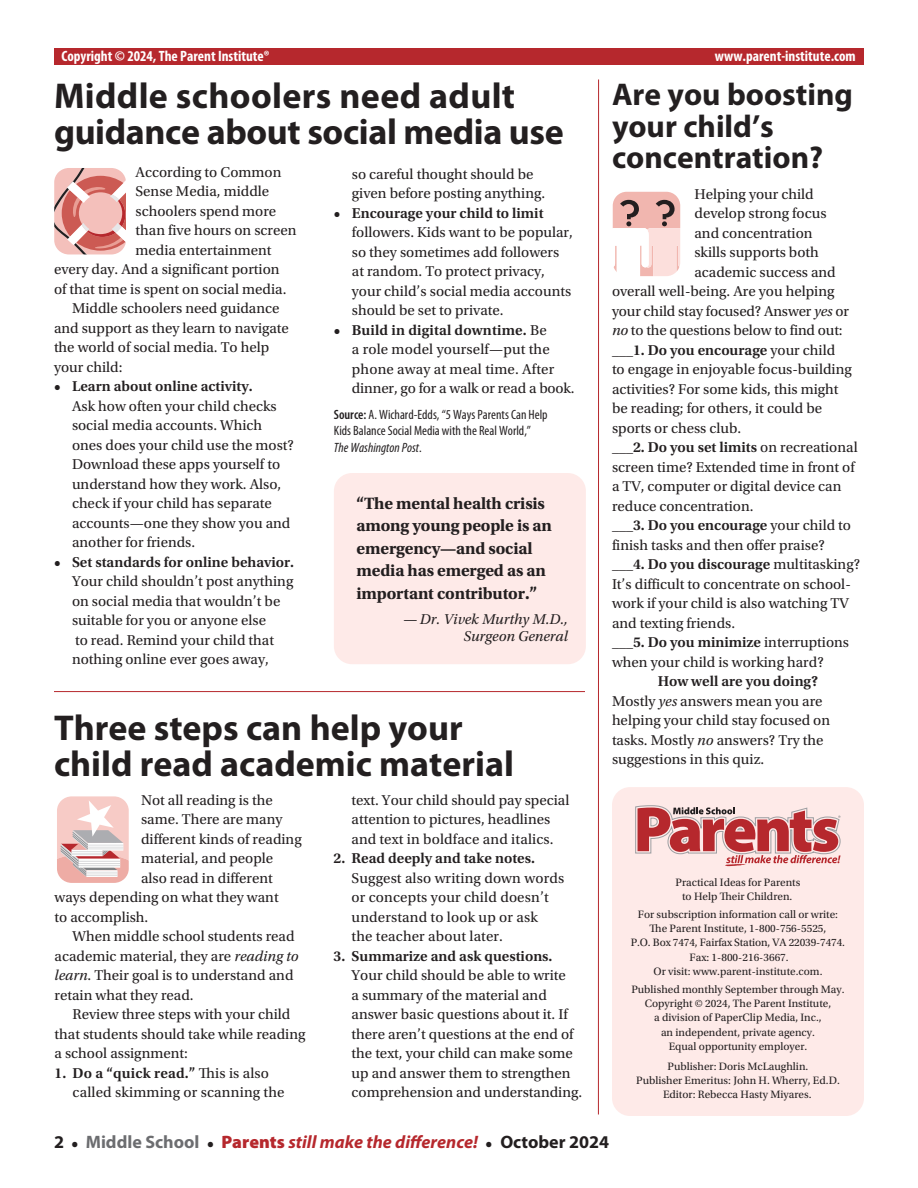
<style>
.page{position:relative;width:918px;height:1188px;background:#fff}
.page>*{position:absolute;margin:0;border:0;box-sizing:border-box;transform-origin:0 0}
.t1{font:700 36px/36px "Myriad Pro";color:#231f20}
.t2{font:700 31.5px/31.5px "Myriad Pro";color:#231f20}
.t3{font:italic 700 18px "Myriad Pro";color:#b6282d}
.t4{font:700 17.25px/22.5px "Utopia Std";letter-spacing:-.01em;color:#231f20}
.t5{font:15px/19.5px "Utopia Std";color:#231f20}
.t6{font:600 15px "Utopia Std";color:#231f20}
.t7{font:700 condensed 15px "Myriad Pro";color:#fff}
.t8{font:italic 15px/16.5px "Utopia Std";color:#231f20;text-align:right}
.t9{font:condensed 13.5px/16.5px "Myriad Pro";color:#231f20}
.t10{font:11.25px/14.1px "Utopia Std";color:#231f20;text-align:center}
.s1{font-weight:600}
.s2{font-style:italic}
.s3{font-weight:400}
.s4{font-style:normal;color:#231f20}
.s5{font-family:"Utopia Std";font-style:normal;font-size:15px;color:#231f20}
.s6{font-style:normal;color:#6c6d70}
.s7{font-weight:900;font-style:normal}
</style>
<div class="page">
<div style="left:612px;top:787px;width:252px;height:329px;background:#feeae8;border-radius:18px"></div>
<svg style="left:635px;top:806px;width:206px;height:60px"></svg>
<div style="left:54px;top:49px;width:810px;height:16px;background:#b6282d"></div>
<svg style="left:54px;top:168px;width:72px;height:87px;background:#e2a39f"></svg>
<svg style="left:612px;top:191px;width:69px;height:86px"></svg>
<div style="left:334px;top:473px;width:252px;height:191px;background:#feeae8;border-radius:18px"></div>
<hr style="left:54px;top:691px;width:531px;height:1px;background:#b6282d">
<hr style="left:598px;top:79px;width:1px;height:1036px;background:#b6282d">
<svg style="left:57px;top:796px;width:72px;height:87px"></svg>
<p class="t7" style="left:62px;top:46px;width:210px">Copyright © 2024, The Parent Institute®</p>
<p class="t7" style="left:715px;top:46px;width:142px">www.parent-institute.com</p>
<h1 class="t1" style="left:54px;top:77px;width:511px">Middle schoolers need adult guidance about social media use</h1>
<p class="t5" style="left:136px;top:162px;width:147px">According to Common</p>
<p class="t5" style="left:136px;top:182px;width:135px">Sense Media, middle</p>
<p class="t5" style="left:136px;top:201px;width:142px">schoolers spend more</p>
<p class="t5" style="left:136px;top:221px;width:162px">than five hours on screen</p>
<p class="t5" style="left:136px;top:240px;width:137px">media entertainment</p>
<p class="t5" style="left:54px;top:260px;width:227px">every day. And a significant portion</p>
<p class="t5" style="left:54px;top:279px;width:234px">of that time is spent on social media.</p>
<p class="t5" style="left:72px;top:299px;width:209px">Middle schoolers need guidance</p>
<p class="t5" style="left:54px;top:318px;width:236px">and support as they learn to navigate</p>
<p class="t5" style="left:54px;top:338px;width:217px">the world of social media. To help</p>
<p class="t5" style="left:54px;top:357px;width:70px">your child:</p>
<p class="t6" style="left:54px;top:378px;width:200px">• Learn about online activity.</p>
<p class="t5" style="left:72px;top:396px;width:223px">Ask how often your child checks social media accounts. Which ones does your child use the most?<br>Download these apps yourself to understand how they work. Also, check if your child has separate accounts—one they show you and another for friends.</p>
<p class="t6" style="left:54px;top:553px;width:242px">• Set standards for online behavior.</p>
<p class="t5" style="left:72px;top:572px;width:223px">Your child shouldn’t post anything on social media that wouldn’t be suitable for you or anyone else<br>to read. Remind your child that nothing online ever goes away,</p>
<p class="t5" style="left:352px;top:165px;width:195px">so careful thought should be given before posting anything.</p>
<p class="t6" style="left:334px;top:205px;width:211px">• Encourage your child to limit</p>
<p class="t5" style="left:352px;top:223px;width:223px">followers. Kids want to be popular, so they sometimes add followers at random. To protect privacy, your child’s social media accounts should be set to private.</p>
<p class="t5" style="left:352px;top:321px;width:224px;text-indent:-18px"><span class="s1">• Build in digital downtime.</span> Be<br>a role model yourself—put the phone away at meal time. After dinner, go for a walk or read a book.</p>
<p class="t9" style="left:334px;top:406px;width:215px"><span class="s1">Source:</span> A. Wichard-Edds, “5 Ways Parents Can Help<br>Kids Balance Social Media with the Real World,”<br><span class="s2">The Washington Post</span>.</p>
<p class="t4" style="left:357px;top:492px;width:197px">“The mental health crisis among young people is an emergency—and social media has emerged as an important contributor.”</p>
<p class="t8" style="left:403px;top:612px;width:167px">— Dr. Vivek Murthy M.D.,<br>Surgeon General</p>
<h1 class="t1" style="left:54px;top:708px;width:461px">Three steps can help your child read academic material</h1>
<p class="t5" style="left:141px;top:791px;width:133px">Not all reading is the</p>
<p class="t5" style="left:141px;top:810px;width:143px">same. There are many</p>
<p class="t5" style="left:141px;top:830px;width:162px">different kinds of reading</p>
<p class="t5" style="left:141px;top:849px;width:134px">material, and people</p>
<p class="t5" style="left:141px;top:869px;width:133px">also read in different</p>
<p class="t5" style="left:55px;top:888px;width:226px">ways depending on what they want</p>
<p class="t5" style="left:55px;top:908px;width:95px">to accomplish.</p>
<p class="t5" style="left:73px;top:927px;width:224px">When middle school students read</p>
<p class="t5" style="left:55px;top:947px;width:246px">academic material, they are <span class="s2">reading to</span></p>
<p class="t5" style="left:55px;top:966px;width:240px"><span class="s2">learn</span>. Their goal is to understand and</p>
<p class="t5" style="left:55px;top:986px;width:141px">retain what they read.</p>
<p class="t5" style="left:73px;top:1005px;width:219px">Review three steps with your child</p>
<p class="t5" style="left:55px;top:1025px;width:252px">that students should take while reading</p>
<p class="t5" style="left:55px;top:1044px;width:135px">a school assignment:</p>
<p class="t5" style="left:73px;top:1064px;width:213px;text-indent:-18px"><span class="s1">1. Do a “quick read.”</span> This is also called skimming or scanning the</p>
<p class="t5" style="left:352px;top:791px;width:219px">text. Your child should pay special attention to pictures, headlines and text in boldface and italics.</p>
<p class="t6" style="left:334px;top:850px;width:203px">2. Read deeply and take notes.</p>
<p class="t5" style="left:352px;top:869px;width:214px">Suggest also writing down words or concepts your child doesn’t understand to look up or ask<br>the teacher about later.</p>
<p class="t6" style="left:334px;top:948px;width:220px">3. Summarize and ask questions.</p>
<p class="t5" style="left:352px;top:966px;width:232px">Your child should be able to write<br>a summary of the material and answer basic questions about it. If there aren’t questions at the end of the text, your child can make some up and answer them to strengthen comprehension and understanding.</p>
<h2 class="t2" style="left:612px;top:78px;width:242px">Are you boosting your child’s concentration?</h2>
<p class="t5" style="left:694px;top:185px;width:121px">Helping your child</p>
<p class="t5" style="left:694px;top:204px;width:134px">develop strong focus</p>
<p class="t5" style="left:694px;top:224px;width:120px">and concentration</p>
<p class="t5" style="left:694px;top:243px;width:126px">skills supports both</p>
<p class="t5" style="left:694px;top:263px;width:143px">academic success and</p>
<p class="t5" style="left:612px;top:282px;width:224px">overall well-being. Are you helping</p>
<p class="t5" style="left:612px;top:302px;width:238px">your child stay focused? Answer <span class="s2">yes</span> or</p>
<p class="t5" style="left:612px;top:321px;width:232px"><span class="s2">no</span> to the questions below to find out:</p>
<p class="t6" style="left:612px;top:342px;width:225px">___1. Do you encourage <span class="s3">your child</span></p>
<p class="t5" style="left:612px;top:360px;width:241px">to engage in enjoyable focus-building</p>
<p class="t5" style="left:612px;top:380px;width:228px">activities? For some kids, this might</p>
<p class="t5" style="left:612px;top:399px;width:212px">be reading; for others, it could be</p>
<p class="t5" style="left:612px;top:419px;width:131px">sports or chess club.</p>
<p class="t6" style="left:612px;top:439px;width:247px">___2. Do you set limits <span class="s3">on recreational</span></p>
<p class="t5" style="left:612px;top:458px;width:244px">screen time? Extended time in front of</p>
<p class="t5" style="left:612px;top:477px;width:231px">a TV, computer or digital device can</p>
<p class="t5" style="left:612px;top:497px;width:143px">reduce concentration.</p>
<p class="t6" style="left:612px;top:517px;width:241px">___3. Do you encourage <span class="s3">your child to</span></p>
<p class="t5" style="left:612px;top:536px;width:214px">finish tasks and then offer praise?</p>
<p class="t6" style="left:612px;top:556px;width:250px">___4. Do you discourage <span class="s3">multitasking?</span></p>
<p class="t5" style="left:612px;top:575px;width:240px">It’s difficult to concentrate on school-</p>
<p class="t5" style="left:612px;top:594px;width:238px">work if your child is also watching TV</p>
<p class="t5" style="left:612px;top:614px;width:125px">and texting friends.</p>
<p class="t6" style="left:612px;top:634px;width:239px">___5. Do you minimize <span class="s3">interruptions</span></p>
<p class="t5" style="left:612px;top:653px;width:213px">when your child is working hard?</p>
<p class="t5" style="left:612px;top:672px;width:220px;text-indent:46px"><span class="s1">How well are you doing?<br></span>Mostly <span class="s2">yes</span> answers mean you are helping your child stay focused on tasks. Mostly <span class="s2">no</span> answers? Try the suggestions in this quiz.</p>
<p class="t10" style="left:676px;top:875px;width:126px">Practical Ideas for Parents to Help Their Children.</p>
<p class="t10" style="left:631px;top:908px;width:216px">For subscription information call or write:<br>The Parent Institute, 1-800-756-5525,<br>P.O. Box 7474, Fairfax Station, VA 22039-7474.<br>Fax: 1-800-216-3667.<br>Or visit: www.parent-institute.com.</p>
<p class="t10" style="left:631px;top:983px;width:215px">Published monthly September through May.<br>Copyright © 2024, The Parent Institute,<br>a division of PaperClip Media, Inc.,<br>an independent, private agency.<br>Equal opportunity employer.</p>
<p class="t10" style="left:636px;top:1059px;width:205px">Publisher: Doris McLaughlin.<br>Publisher Emeritus: John H. Wherry, Ed.D.<br>Editor: Rebecca Hasty Miyares.</p>
<p class="t3" style="left:54px;top:1130px;width:557px"><span class="s4">2</span> <span class="s5">•</span> <span class="s6">Middle School</span> <span class="s5">•</span> <span class="s7">Parents</span> still make the difference! <span class="s5">•</span> <span class="s4">October 2024</span></p>
</div>
